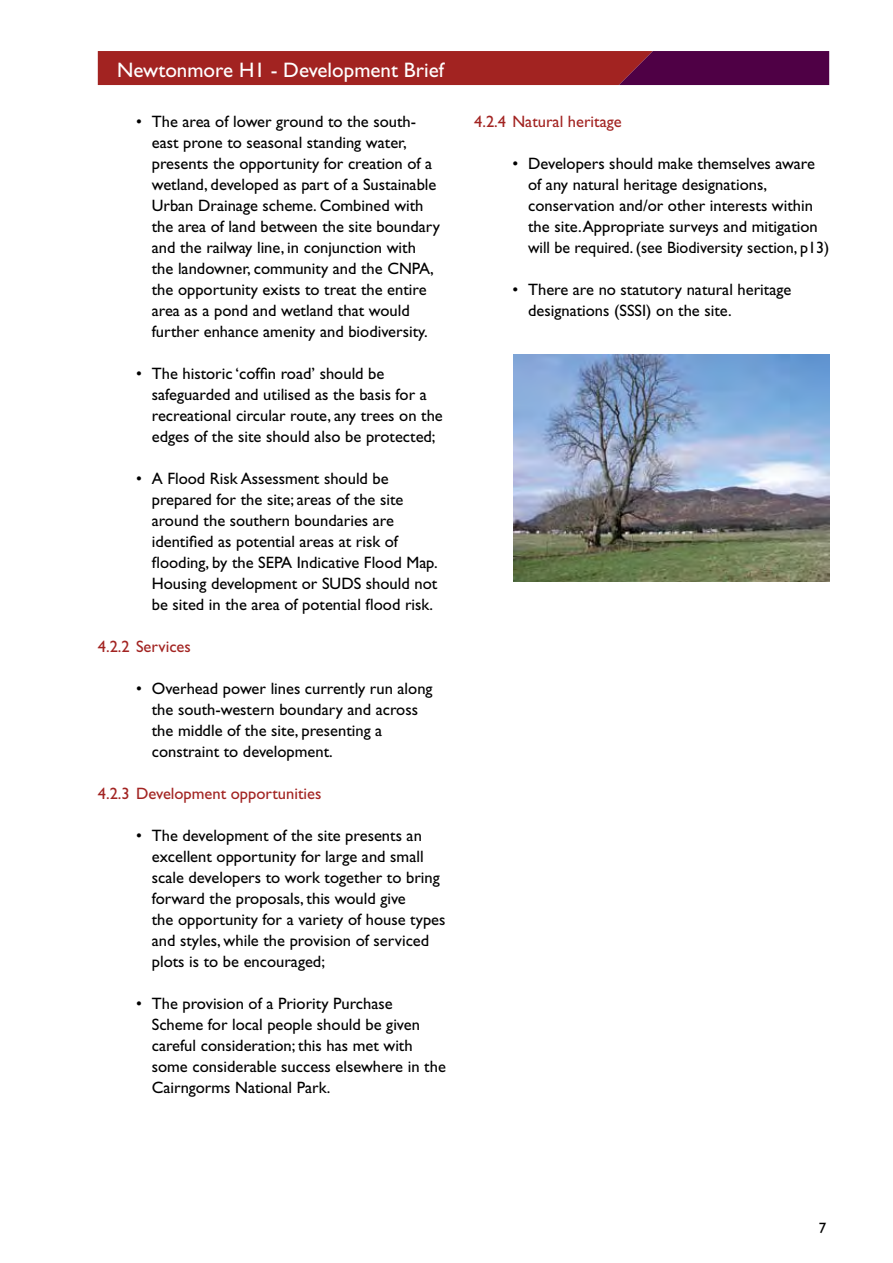
<style>
.page{position:relative;width:893px;height:1263px;background:#fff}
.page>*{position:absolute;margin:0;border:0;box-sizing:border-box;transform-origin:0 0}
.t1{font:21px "Gill Sans";color:#fff}
.t2{font:16.5px/21px "Gill Sans";color:#000}
.t3{font:16.5px "Gill Sans";color:#a22321}
.t4{font:15px "Gill Sans";color:#000}
</style>
<div class="page">
<svg style="left:98px;top:51px;width:731px;height:34px;background:#8c1a2a"></svg>
<img style="left:513px;top:354px;width:316px;height:227px">
<p class="t1" style="left:117px;top:57px;width:328px">Newtonmore H1 - Development Brief</p>
<p class="t2" style="left:152px;top:111px;width:290px;text-indent:-16px">• The area of lower ground to the south&shy;east prone to seasonal standing water, presents the opportunity for creation of a wetland, developed as part of a Sustainable Urban Drainage scheme. Combined with the area of land between the site boundary and the railway line, in conjunction with the landowner, community and the CNPA, the opportunity exists to treat the entire area as a pond and wetland that would further enhance amenity and biodiversity.</p>
<p class="t2" style="left:152px;top:363px;width:292px;text-indent:-16px">• The historic ‘coffin road’ should be safeguarded and utilised as the basis for a recreational circular route, any trees on the edges of the site should also be protected;</p>
<p class="t2" style="left:152px;top:468px;width:287px;text-indent:-16px">• A Flood Risk Assessment should be prepared for the site; areas of the site around the southern boundaries are identified as potential areas at risk of flooding, by the SEPA Indicative Flood Map.<br>Housing development or SUDS should not be sited in the area of potential flood risk.</p>
<p class="t3" style="left:98px;top:637px;width:95px">4.2.2 Services</p>
<p class="t2" style="left:152px;top:678px;width:282px;text-indent:-16px">• Overhead power lines currently run along the south-western boundary and across the middle of the site, presenting a constraint to development.</p>
<p class="t3" style="left:98px;top:784px;width:225px">4.2.3 Development opportunities</p>
<p class="t2" style="left:152px;top:825px;width:295px;text-indent:-16px">• The development of the site presents an excellent opportunity for large and small scale developers to work together to bring forward the proposals, this would give<br>the opportunity for a variety of house types and styles, while the provision of serviced plots is to be encouraged;</p>
<p class="t2" style="left:152px;top:993px;width:296px;text-indent:-16px">• The provision of a Priority Purchase Scheme for local people should be given careful consideration; this has met with some considerable success elsewhere in the Cairngorms National Park.</p>
<p class="t3" style="left:474px;top:112px;width:149px">4.2.4 Natural heritage</p>
<p class="t2" style="left:528px;top:153px;width:303px;text-indent:-16px">• Developers should make themselves aware of any natural heritage designations, conservation and/or other interests within the site. Appropriate surveys and mitigation will be required. (see Biodiversity section, p13)</p>
<p class="t2" style="left:528px;top:279px;width:265px;text-indent:-16px">• There are no statutory natural heritage designations (SSSI) on the site.</p>
<p class="t4" style="left:819px;top:1219px;width:9px">7</p>
</div>
